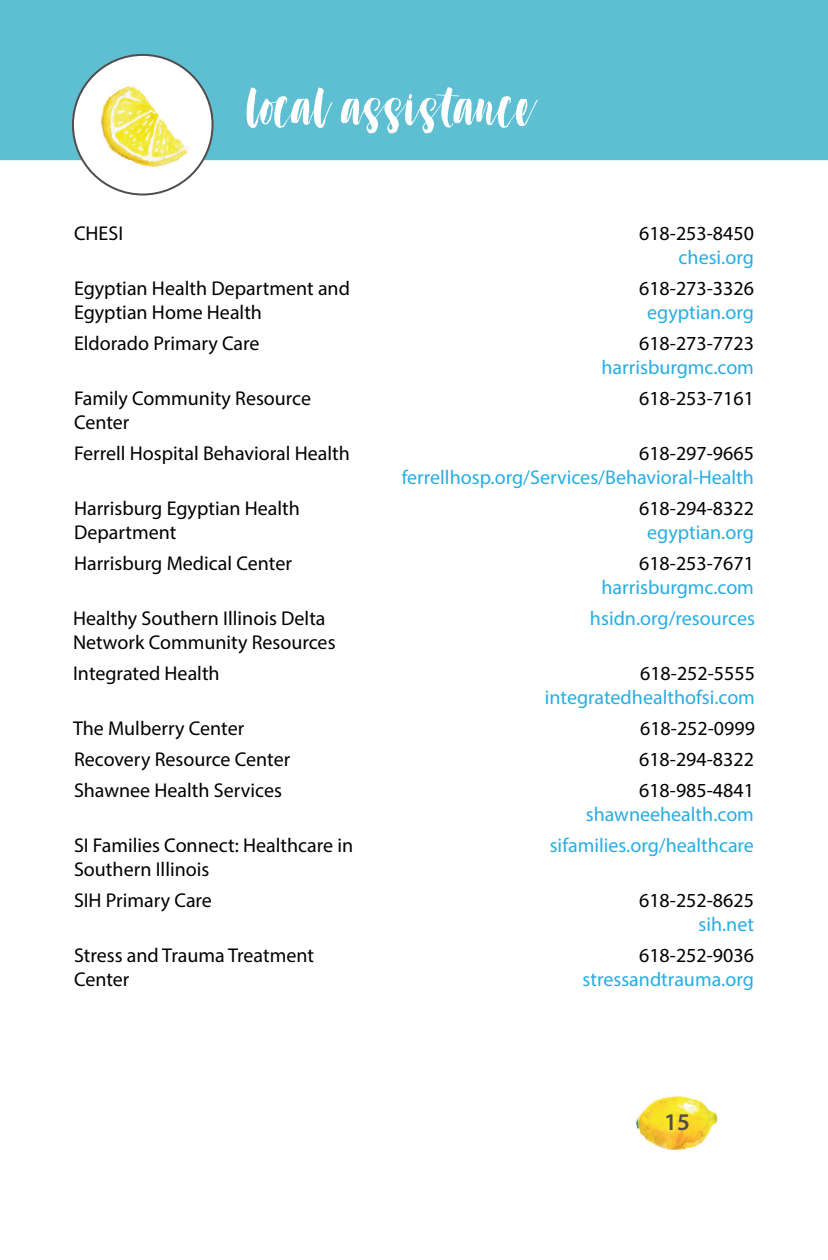
<style>
.page{position:relative;width:828px;height:1260px;background:#fff}
.page>*{position:absolute;margin:0;border:0;box-sizing:border-box;transform-origin:0 0}
.t1{font:60px "Dont Click Me DEMO";color:#fff}
.t2{font:600 24px "Myriad Pro";color:#534c4c}
.t3{font:20px/24px "Myriad Pro";color:#000}
.t4{font:20px/24px "Myriad Pro";color:#27ade3;text-align:right}
.s1{color:#27ade3}
.s2{color:#000}
</style>
<div class="page">
<img style="left:636px;top:1096px;width:82px;height:54px">
<div style="left:1px;top:1px;width:826px;height:158px;background:#5fbfd2"></div>
<div style="left:0;top:0;width:828px;height:160px;border:2px solid #5fbfd2"></div>
<div style="left:73px;top:55px;width:140px;height:140px;background:#fff;border-radius:50%"></div>
<img style="left:101px;top:86px;width:88px;height:81px">
<svg style="left:0;top:0;width:1px;height:160px"></svg>
<p class="t1" style="left:246px;top:84px;width:288px">local assistance</p>
<p class="t3" style="left:74px;top:221px;width:51px">CHESI</p>
<p class="t3" style="left:639px;top:221px;width:116px">618-253-8450</p>
<p class="t4" style="left:679px;top:245px;width:77px">chesi.org</p>
<p class="t3" style="left:74px;top:276px;width:278px">Egyptian Health Department and<br>Egyptian Home Health</p>
<p class="t3" style="left:639px;top:276px;width:116px;text-align:center">618-273-3326 <span class="s1">egyptian.org</span></p>
<p class="t3" style="left:74px;top:331px;width:187px">Eldorado Primary Care</p>
<p class="t3" style="left:639px;top:331px;width:116px">618-273-7723</p>
<p class="t4" style="left:602px;top:355px;width:154px">harrisburgmc.com</p>
<p class="t3" style="left:74px;top:386px;width:239px">Family Community Resource<br>Center</p>
<p class="t3" style="left:639px;top:386px;width:116px">618-253-7161</p>
<p class="t3" style="left:74px;top:441px;width:277px">Ferrell Hospital Behavioral Health</p>
<p class="t3" style="left:639px;top:441px;width:116px">618-297-9665</p>
<p class="t4" style="left:402px;top:465px;width:354px">ferrellhosp.org/Services/Behavioral-Health</p>
<p class="t3" style="left:74px;top:496px;width:227px">Harrisburg Egyptian Health<br>Department</p>
<p class="t3" style="left:639px;top:496px;width:116px;text-align:center">618-294-8322 <span class="s1">egyptian.org</span></p>
<p class="t3" style="left:74px;top:551px;width:219px">Harrisburg Medical Center</p>
<p class="t3" style="left:639px;top:551px;width:116px">618-253-7671</p>
<p class="t4" style="left:602px;top:575px;width:154px">harrisburgmc.com</p>
<p class="t3" style="left:73px;top:606px;width:264px">Healthy Southern Illinois Delta<br>Network Community Resources</p>
<p class="t4" style="left:590px;top:606px;width:167px">hsidn.org/resources</p>
<p class="t3" style="left:73px;top:661px;width:148px">Integrated Health</p>
<p class="t4" style="left:545px;top:661px;width:212px"><span class="s2">618-252-5555 </span>integratedhealthofsi.com</p>
<p class="t3" style="left:73px;top:716px;width:173px">The Mulberry Center</p>
<p class="t3" style="left:640px;top:716px;width:116px">618-252-0999</p>
<p class="t3" style="left:74px;top:747px;width:218px">Recovery Resource Center</p>
<p class="t3" style="left:639px;top:747px;width:116px">618-294-8322</p>
<p class="t3" style="left:74px;top:778px;width:210px">Shawnee Health Services</p>
<p class="t3" style="left:639px;top:778px;width:116px">618-985-4841</p>
<p class="t4" style="left:586px;top:802px;width:170px">shawneehealth.com</p>
<p class="t3" style="left:74px;top:833px;width:281px">SI Families Connect: Healthcare in<br>Southern Illinois</p>
<p class="t4" style="left:550px;top:833px;width:206px">sifamilies.org/healthcare</p>
<p class="t3" style="left:74px;top:888px;width:140px">SIH Primary Care</p>
<p class="t3" style="left:639px;top:888px;width:116px">618-252-8625</p>
<p class="t4" style="left:698px;top:912px;width:57px">sih.net</p>
<p class="t3" style="left:74px;top:943px;width:242px">Stress and Trauma Treatment<br>Center</p>
<p class="t4" style="left:583px;top:943px;width:173px"><span class="s2">618-252-9036 </span>stressandtrauma.org</p>
<p class="t2" style="left:664px;top:1106px;width:27px">15</p>
</div>
